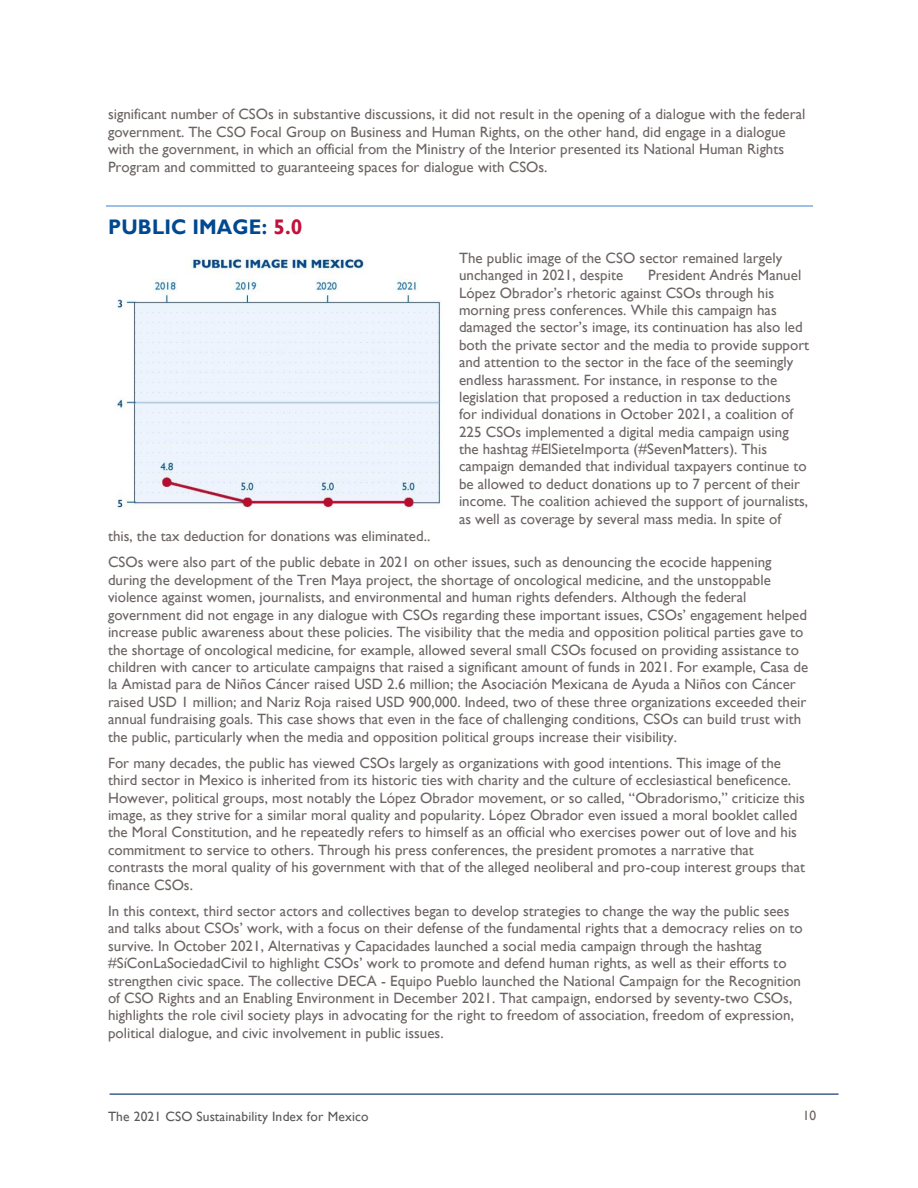
<style>
.page{position:relative;width:918px;height:1188px;background:#fff}
.page>*{position:absolute;margin:0;border:0;box-sizing:border-box;transform-origin:0 0}
.t1{font:700 21px "Gill Sans";letter-spacing:.01em;color:#004990;scale:.95 1}
.t2{font:15px/17.4px "Gill Sans";color:#6c6463}
.t3{font:13.5px "Gill Sans";letter-spacing:.01em;color:#595959}
.t4{font:13.5px "Gill Sans";color:#6c6463}
.s1{color:#c2113a}
</style>
<div class="page">
<hr style="left:110px;top:1094px;width:729px;height:1px;background:#002a6c">
<hr style="left:106px;top:206px;width:706px;height:1px;background:#9dbfe5">
<img style="left:117px;top:257px;width:324px;height:252px">
<p class="t2" style="left:108px;top:105px;width:699px">significant number of CSOs in substantive discussions, it did not result in the opening of a dialogue with the federal government. The CSO Focal Group on Business and Human Rights, on the other hand, did engage in a dialogue with the government, in which an official from the Ministry of the Interior presented its National Human Rights Program and committed to guaranteeing spaces for dialogue with CSOs.</p>
<h1 class="t1" style="left:108px;top:214px;width:206px">PUBLIC IMAGE: <span class="s1">5.0</span></h1>
<p class="t2" style="left:459px;top:249px;width:325px">The public image of the CSO sector remained largely unchanged in 2021, despite</p>
<p class="t2" style="left:459px;top:266px;width:352px;text-indent:189px">President Andrés Manuel López Obrador’s rhetoric against CSOs through his morning press conferences. While this campaign has damaged the sector’s image, its continuation has also led both the private sector and the media to provide support and attention to the sector in the face of the seemingly endless harassment. For instance, in response to the legislation that proposed a reduction in tax deductions for individual donations in October 2021, a coalition of 225 CSOs implemented a digital media campaign using the hashtag #ElSieteImporta (#SevenMatters). This campaign demanded that individual taxpayers continue to be allowed to deduct donations up to 7 percent of their income. The coalition achieved the support of journalists, as well as coverage by several mass media. In spite of</p>
<p class="t2" style="left:108px;top:523px;width:665px;line-height:26.2px">this, the tax deduction for donations was eliminated..<br>CSOs were also part of the public debate in 2021 on other issues, such as denouncing the ecocide happening</p>
<p class="t2" style="left:108px;top:571px;width:702px">during the development of the Tren Maya project, the shortage of oncological medicine, and the unstoppable violence against women, journalists, and environmental and human rights defenders. Although the federal government did not engage in any dialogue with CSOs regarding these important issues, CSOs’ engagement helped increase public awareness about these policies. The visibility that the media and opposition political parties gave to the shortage of oncological medicine, for example, allowed several small CSOs focused on providing assistance to children with cancer to articulate campaigns that raised a significant amount of funds in 2021. For example, Casa de la Amistad para de Niños Cáncer raised USD 2.6 million; the Asociación Mexicana de Ayuda a Niños con Cáncer raised USD 1 million; and Nariz Roja raised USD 900,000. Indeed, two of these three organizations exceeded their annual fundraising goals. This case shows that even in the face of challenging conditions, CSOs can build trust with the public, particularly when the media and opposition political groups increase their visibility.</p>
<p class="t2" style="left:108px;top:754px;width:698px">For many decades, the public has viewed CSOs largely as organizations with good intentions. This image of the third sector in Mexico is inherited from its historic ties with charity and the culture of ecclesiastical beneficence.<br>However, political groups, most notably the López Obrador movement, or so called, “Obradorismo,” criticize this image, as they strive for a similar moral quality and popularity. López Obrador even issued a moral booklet called the Moral Constitution, and he repeatedly refers to himself as an official who exercises power out of love and his commitment to service to others. Through his press conferences, the president promotes a narrative that contrasts the moral quality of his government with that of the alleged neoliberal and pro-coup interest groups that finance CSOs.</p>
<p class="t2" style="left:108px;top:902px;width:696px">In this context, third sector actors and collectives began to develop strategies to change the way the public sees and talks about CSOs’ work, with a focus on their defense of the fundamental rights that a democracy relies on to survive. In October 2021, Alternativas y Capacidades launched a social media campaign through the hashtag #SíConLaSociedadCivil to highlight CSOs’ work to promote and defend human rights, as well as their efforts to strengthen civic space. The collective DECA - Equipo Pueblo launched the National Campaign for the Recognition of CSO Rights and an Enabling Environment in December 2021. That campaign, endorsed by seventy-two CSOs, highlights the role civil society plays in advocating for the right to freedom of association, freedom of expression, political dialogue, and civic involvement in public issues.</p>
<p class="t3" style="left:108px;top:1108px;width:262px">The 2021 CSO Sustainability Index for Mexico</p>
<p class="t4" style="left:803px;top:1107px;width:15px">10</p>
</div>
